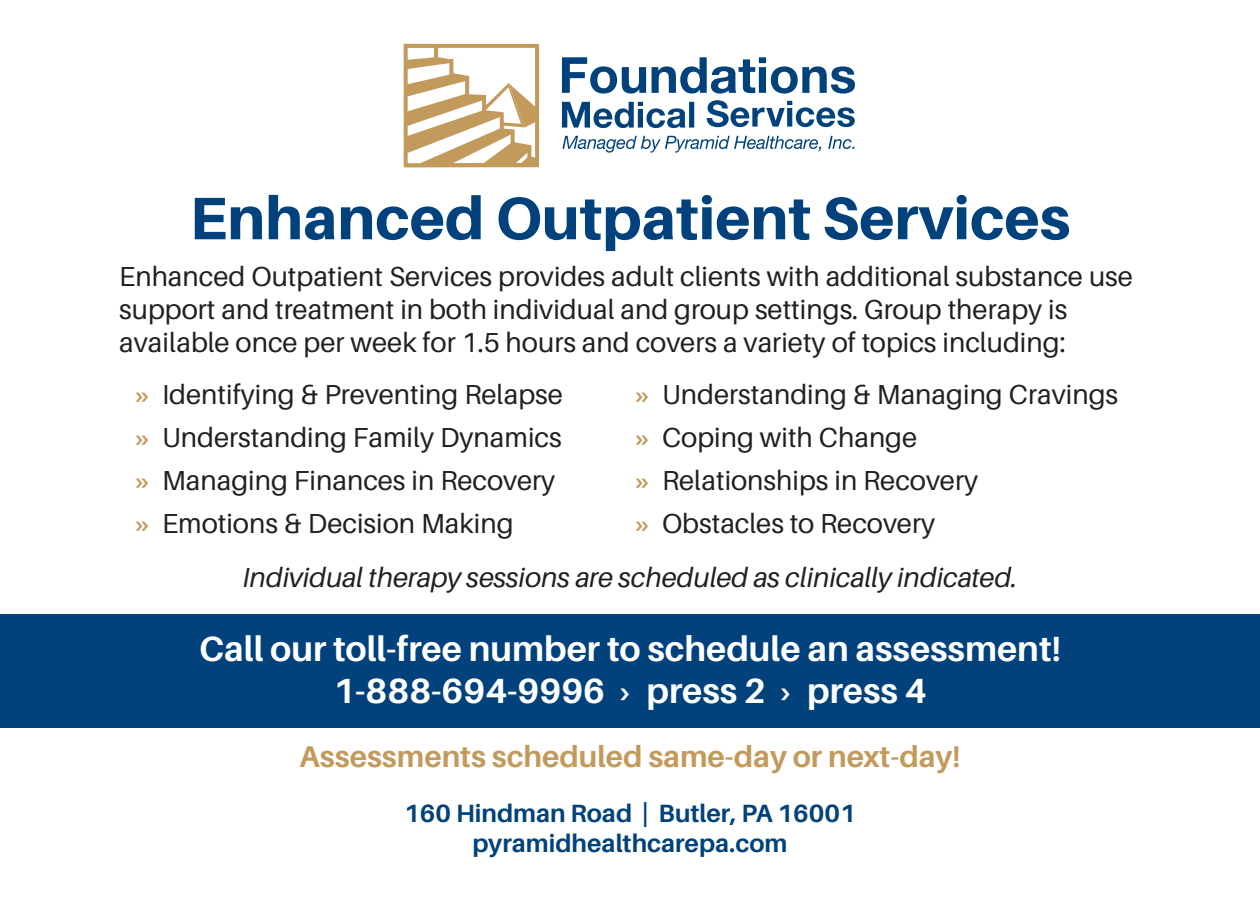
<style>
.page{position:relative;width:1260px;height:900px;background:#fff}
.page>*{position:absolute;margin:0;border:0;box-sizing:border-box;transform-origin:0 0}
.t1{font:800 60px "Aileron";color:#01427c}
.t2{font:700 35px/42px "Aileron";color:#fff;text-align:center}
.t3{font:700 30px "Aileron";color:#c29a5b}
.t4{font:27.5px/43px "Aileron";color:#231f20}
.t5{font:italic 27.5px "Aileron";color:#231f20}
.t6{font:700 25px/30px "Aileron";color:#01427c;text-align:center}
.s1{font-weight:700;color:#c29a5b}
</style>
<div class="page">
<div style="left:0;top:614px;width:1260px;height:114px;background:#01427c"></div>
<svg style="left:707px;top:100px;width:148px;height:27px"></svg>
<svg style="left:562px;top:102px;width:132px;height:26px"></svg>
<svg style="left:562px;top:57px;width:293px;height:37px"></svg>
<svg style="left:562px;top:136px;width:293px;height:17px"></svg>
<svg style="left:403px;top:43px;width:136px;height:125px"></svg>
<h1 class="t1" style="left:190px;top:184px;width:882px">Enhanced Outpatient Services</h1>
<p class="t4" style="left:119px;top:260px;width:1015px;line-height:33px">Enhanced Outpatient Services provides adult clients with additional substance use support and treatment in both individual and group settings. Group therapy is available once per week for 1.5 hours and covers a variety of topics including:</p>
<p class="t4" style="left:134px;top:374px;width:430px"><span class="s1">»</span> Identifying &amp; Preventing Relapse <span class="s1">»</span> Understanding Family Dynamics <span class="s1">»</span> Managing Finances in Recovery <span class="s1">»</span> Emotions &amp; Decision Making</p>
<p class="t4" style="left:634px;top:374px;width:485px"><span class="s1">»</span> Understanding &amp; Managing Cravings <span class="s1">»</span> Coping with Change<br><span class="s1">»</span> Relationships in Recovery<br><span class="s1">»</span> Obstacles to Recovery</p>
<p class="t5" style="left:242px;top:562px;width:777px">Individual therapy sessions are scheduled as clinically indicated.</p>
<p class="t2" style="left:199px;top:628px;width:863px">Call our toll-free number to schedule an assessment!<br>1-888-694-9996 › press 2 › press 4</p>
<p class="t3" style="left:300px;top:740px;width:662px">Assessments scheduled same-day or next-day!</p>
<p class="t6" style="left:404px;top:798px;width:453px">160 Hindman Road | Butler, PA 16001 pyramidhealthcarepa.com</p>
</div>
